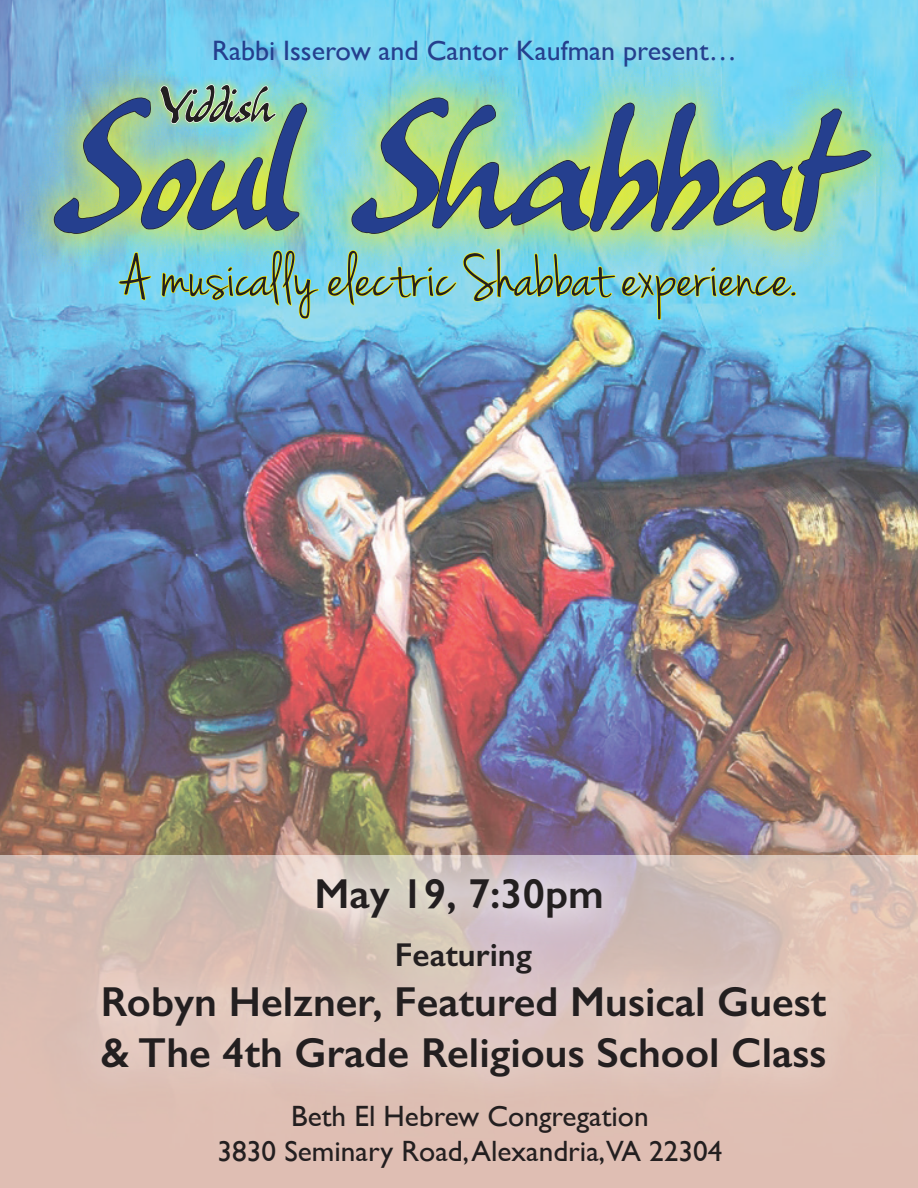
<style>
.page{position:relative;width:918px;height:1188px;background:#fff}
.page>*{position:absolute;margin:0;border:0;box-sizing:border-box;transform-origin:0 0}
.t1{font:217.65px "Chemist";letter-spacing:-.01em;color:#253f8e;scale:1.16 1}
.t2{font:64.5px "Jenna Sue";color:#231f20;scale:1.1 1}
.t3{font:63px "Chemist";color:#231f20;scale:1.1 1}
.t4{font:600 42px/50.4px "Gill Sans";color:#231f20}
.t5{font:600 33.15px "Gill Sans";color:#231f20}
.t6{font:29.25px/35.2px "Gill Sans";color:#231f20;text-align:center}
.t7{font:28.05px "Gill Sans";color:#253f8e}
</style>
<div class="page">
<img style="left:0;top:0;width:918px;height:855px">
<svg style="left:0;top:855px;width:918px;height:333px;background:#dbbeb3"></svg>
<div style="left:67px;top:907px;width:793px;height:205px;background:#fff;opacity:.75"></div>
<div style="left:10px;top:53px;width:905px;height:225px;background:#fff101;opacity:.75"></div>
<svg style="left:348px;top:86px;width:524px;height:151px;background:#a2d493"></svg>
<svg style="left:117px;top:252px;width:35px;height:49px;background:#8dd8ca"></svg>
<svg style="left:161px;top:249px;width:159px;height:71px;background:#8ad6cd"></svg>
<svg style="left:327px;top:248px;width:470px;height:73px;background:#8fd7d0"></svg>
<div style="left:151px;top:75px;width:134px;height:58px;background:#fff101;opacity:.75"></div>
<img style="left:50px;top:83px;width:257px;height:154px">
<div style="left:280px;top:842px;width:358px;height:111px;background:#fff;opacity:.75"></div>
<p class="t7" style="left:212px;top:34px;width:526px">Rabbi Isserow and Cantor Kaufman present…</p>
<h3 class="t3" style="left:162px;top:78px;width:103px">Yiddish</h3>
<h1 class="t1" style="left:60px;top:78px;width:681px">Soul Shabbat</h1>
<h2 class="t2" style="left:121px;top:240px;width:616px">A musically electric Shabbat experience.</h2>
<p class="t4" style="left:314px;top:868px;width:291px">May 19, 7:30pm</p>
<p class="t5" style="left:395px;top:934px;width:139px">Featuring</p>
<p class="t4" style="left:100px;top:976px;width:728px">Robyn Helzner, Featured Musical Guest &amp; The 4th Grade Religious School Class</p>
<p class="t6" style="left:218px;top:1098px;width:506px">Beth El Hebrew Congregation<br>3830 Seminary Road, Alexandria,VA 22304</p>
</div>
